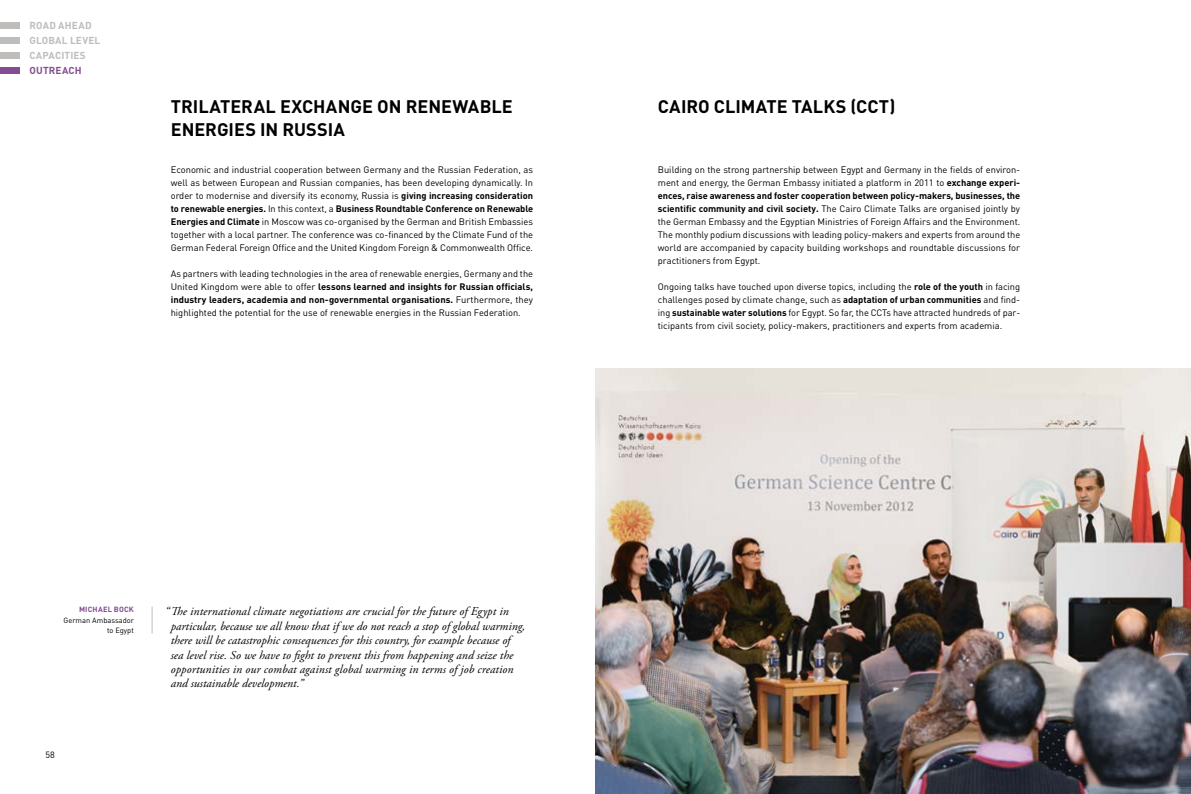
<style>
.page{position:relative;width:1191px;height:794px;background:#fff}
.page>*{position:absolute;margin:0;border:0;box-sizing:border-box;transform-origin:0 0}
.t1{font:700 18px/23px "DIN Pro";letter-spacing:.005em;color:#000}
.t2{font:italic 12px/14.4px "Adobe Garamond Pro";letter-spacing:.005em;color:#000}
.t3{font:700 10px/14.9px "DIN Pro";letter-spacing:.015em;color:#bebdbc}
.t4{font:700 10px "DIN Pro";letter-spacing:.015em;color:#824e91}
.t5{font:9.3px/13px "DIN Pro";color:#000;text-align:justify}
.t6{font:9px "DIN Pro";color:#000}
.t7{font:7.5px/10.5px "DIN Pro";color:#000;text-align:right}
.t8{font:700 7.5px "DIN Pro";letter-spacing:.025em;color:#824e91}
.s1{font-weight:700}
</style>
<div class="page">
<svg style="left:152px;top:606px;width:1px;height:27px"></svg>
<div style="left:0;top:22px;width:20px;height:7px;background:#bebdbc"></div>
<div style="left:0;top:37px;width:20px;height:7px;background:#bebdbc"></div>
<div style="left:0;top:52px;width:20px;height:7px;background:#bebdbc"></div>
<div style="left:0;top:67px;width:20px;height:7px;background:#824e91"></div>
<img style="left:595px;top:368px;width:596px;height:426px">
<p class="t3" style="left:30px;top:18px;width:72px">ROAD AHEAD<br>GLOBAL LEVEL<br>CAPACITIES</p>
<p class="t4" style="left:30px;top:63px;width:54px">OUTREACH</p>
<h1 class="t1" style="left:171px;top:94px;width:343px">TRILATERAL EXCHANGE ON RENEWABLE<br>ENERGIES IN RUSSIA</h1>
<h1 class="t1" style="left:658px;top:94px;width:239px">CAIRO CLIMATE TALKS (CCT)</h1>
<p class="t5" style="left:171px;top:163px;width:364px">Economic and industrial cooperation between Germany and the Russian Federation, as well as between European and Russian companies, has been developing dynamically. In order to modernise and diversify its economy, Russia is <span class="s1">giving increasing consideration to renewable energies.</span> In this context, a <span class="s1">Business Roundtable Conference on Renewable Energies and Climate</span> in Moscow was co-organised by the German and British Embassies together with a local partner. The conference was co-financed by the Climate Fund of the German Federal Foreign Office and the United Kingdom Foreign &amp; Commonwealth Office.</p>
<p class="t5" style="left:171px;top:267px;width:364px">As partners with leading technologies in the area of renewable energies, Germany and the United Kingdom were able to offer <span class="s1">lessons learned and insights for Russian officials, industry leaders, academia and non-governmental organisations.</span> Furthermore, they highlighted the potential for the use of renewable energies in the Russian Federation.</p>
<p class="t5" style="left:658px;top:163px;width:364px">Building on the strong partnership between Egypt and Germany in the fields of environ&shy;ment and energy, the German Embassy initiated a platform in 2011 to <span class="s1">exchange experi&shy;ences, raise awareness and foster cooperation between policy-makers, businesses, the scientific community and civil society.</span> The Cairo Climate Talks are organised jointly by the German Embassy and the Egyptian Ministries of Foreign Affairs and the Environment.<br>The monthly podium discussions with leading policy-makers and experts from around the world are accompanied by capacity building workshops and roundtable discussions for practitioners from Egypt.</p>
<p class="t5" style="left:658px;top:280px;width:364px">Ongoing talks have touched upon diverse topics, including the <span class="s1">role of the youth</span> in facing challenges posed by climate change, such as <span class="s1">adaptation of urban communities</span> and find&shy;ing <span class="s1">sustainable water solutions</span> for Egypt. So far, the CCTs have attracted hundreds of par&shy;ticipants from civil society, policy-makers, practitioners and experts from academia.</p>
<p class="t8" style="left:79px;top:604px;width:56px">MICHAEL BOCK</p>
<p class="t7" style="left:64px;top:614px;width:72px">German Ambassador to Egypt</p>
<p class="t6" style="left:45px;top:749px;width:11px">58</p>
<p class="t2" style="left:171px;top:605px;width:356px;text-indent:-6px">“The international climate negotiations are crucial for the future of Egypt in particular, because we all know that if we do not reach a stop of global warming, there will be catastrophic consequences for this country, for example because of sea level rise. So we have to fight to prevent this from happening and seize the opportunities in our combat against global warming in terms of job creation and sustainable development.”</p>
</div>
